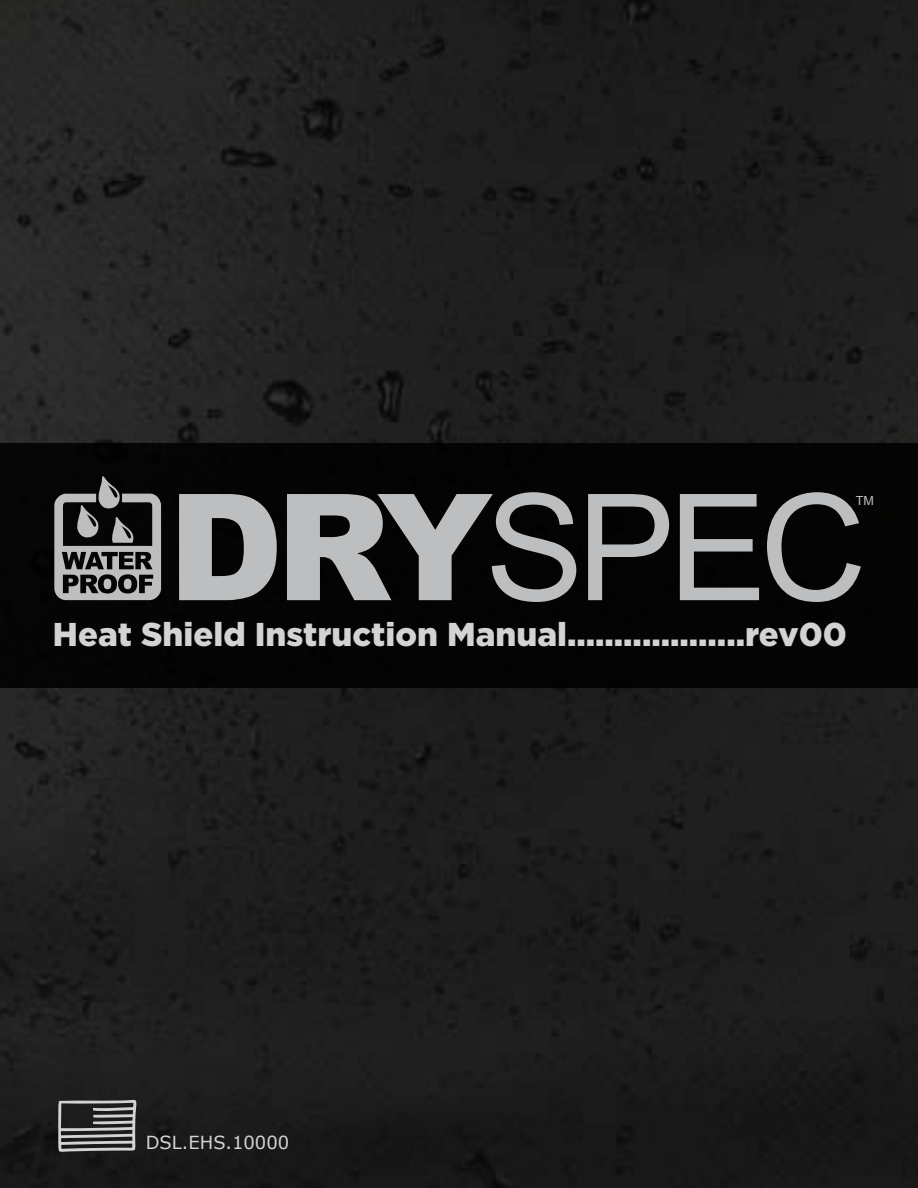
<style>
.page{position:relative;width:918px;height:1188px;background:#fff}
.page>*{position:absolute;margin:0;border:0;box-sizing:border-box;transform-origin:0 0}
.t1{font:900 33px "Gotham";color:#d1d3d4}
.t2{font:18px "Verdana";color:#d1d3d4}
.t3{font:12.6px "Arial";color:#bcbec0}
</style>
<div class="page">
<div style="left:0;top:687px;width:729px;height:501px;background:#1d1d1d"></div>
<div style="left:729px;top:0;width:189px;height:1188px;background:#1e1e1e"></div>
<img style="left:0;top:0;width:731px;height:443px">
<div style="left:0;top:443px;width:918px;height:244px;background:#000"></div>
<svg style="left:179px;top:494px;width:98px;height:106px"></svg>
<svg style="left:287px;top:492px;width:289px;height:110px"></svg>
<svg style="left:588px;top:494px;width:81px;height:106px"></svg>
<svg style="left:680px;top:494px;width:79px;height:106px"></svg>
<svg style="left:767px;top:492px;width:94px;height:110px"></svg>
<svg style="left:54px;top:476px;width:107px;height:124px"></svg>
<svg style="left:58px;top:1099px;width:79px;height:53px;background:#626363"></svg>
<p class="t3" style="left:856px;top:492px;width:20px">TM</p>
<p class="t1" style="left:53px;top:611px;width:795px">Heat Shield Instruction Manual...................rev00</p>
<p class="t2" style="left:146px;top:1130px;width:145px">DSL.EHS.10000</p>
</div>
